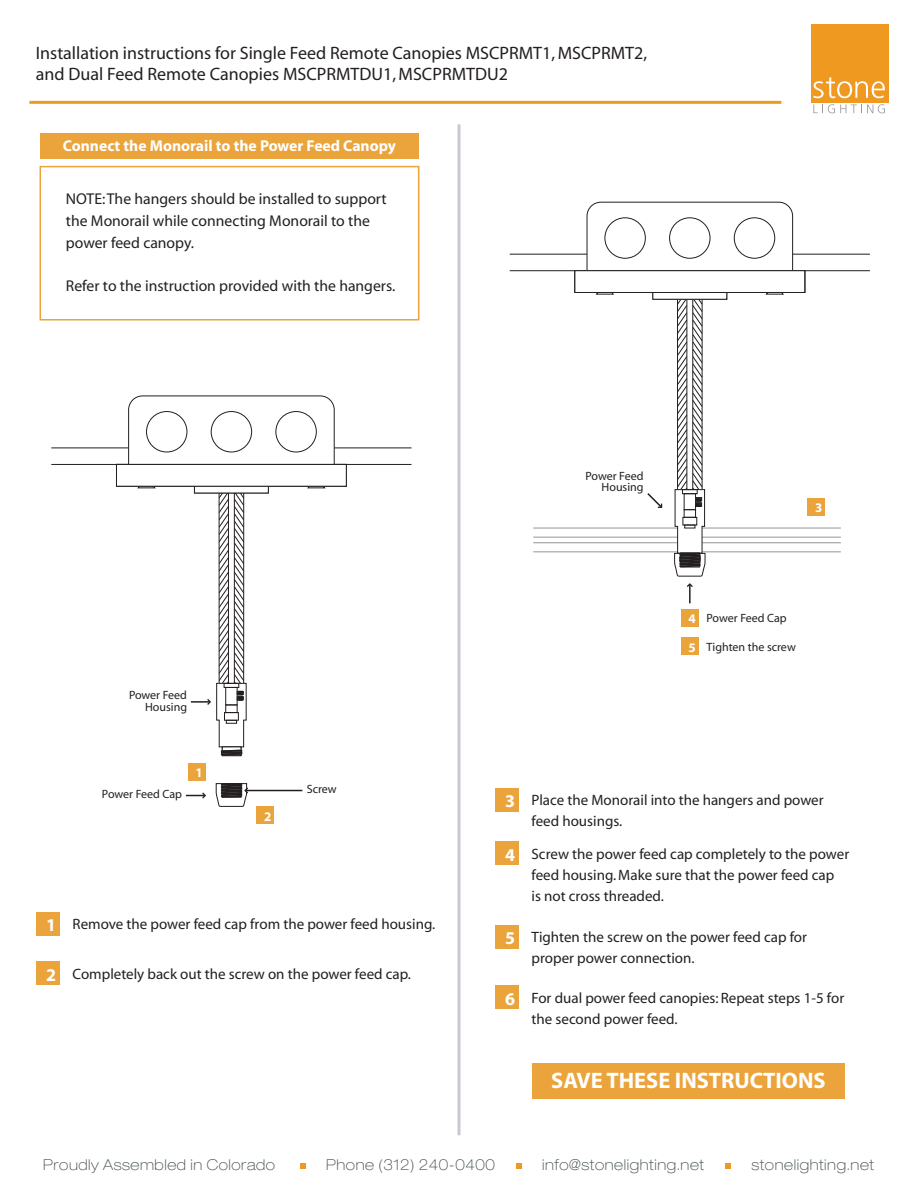
<style>
.page{position:relative;width:918px;height:1188px;background:#fff}
.page>*{position:absolute;margin:0;border:0;box-sizing:border-box;transform-origin:0 0}
.t1{font:700 22.5px "Myriad";color:#fff}
.t2{font:18px/21.6px "Myriad";color:#231f20}
.t3{font:700 18px "Myriad";color:#fff}
.t4{font:15.75px/21.9px "Myriad";color:#231f20}
.t5{font:700 15.75px "Myriad";color:#fff}
.t6{font:15px/21px "Myriad";color:#231f20}
.t7{font:100 expanded 15px "Helvetica Neue LT Std";letter-spacing:.04em;color:#40494c}
.t8{font:700 13.2px "Myriad";color:#fff}
.t9{font:12px/11.4px "Myriad";color:#231f20;text-align:right}
.s1{font-weight:700;font-size:13.2px;color:#fff}
.s2{font-weight:700;font-size:18px;color:#fff}
</style>
<div class="page">
<hr style="left:51px;top:464px;width:361px;height:1px;background:#231f20">
<hr style="left:51px;top:448px;width:361px;height:1px;background:#231f20">
<div style="left:116px;top:464px;width:231px;height:23px;background:#fff;border:1px solid #231f20"></div>
<hr style="left:533px;top:528px;width:308px;height:1px;background:#939598">
<hr style="left:533px;top:537px;width:308px;height:1px;background:#939598">
<hr style="left:533px;top:542px;width:308px;height:1px;background:#939598">
<hr style="left:533px;top:551px;width:308px;height:1px;background:#939598">
<svg style="left:222px;top:755px;width:19px;height:1px"></svg>
<svg style="left:128px;top:395px;width:207px;height:360px"></svg>
<svg style="left:186px;top:792px;width:20px;height:7px"></svg>
<hr style="left:246px;top:790px;width:56px;height:1px;background:#231f20">
<svg style="left:215px;top:783px;width:33px;height:24px"></svg>
<div style="left:188px;top:763px;width:17px;height:18px;background:#eba43b"></div>
<div style="left:257px;top:806px;width:17px;height:18px;background:#eba43b"></div>
<hr style="left:510px;top:270px;width:360px;height:1px;background:#231f20">
<hr style="left:510px;top:254px;width:360px;height:1px;background:#231f20">
<div style="left:575px;top:270px;width:230px;height:23px;background:#fff;border:1px solid #231f20"></div>
<svg style="left:586px;top:201px;width:207px;height:402px"></svg>
<div style="left:808px;top:498px;width:17px;height:18px;background:#eba43b"></div>
<div style="left:681px;top:609px;width:18px;height:17px;background:#eba43b"></div>
<div style="left:681px;top:638px;width:18px;height:17px;background:#eba43b"></div>
<div style="left:532px;top:1063px;width:313px;height:36px;background:#eba43b"></div>
<svg style="left:813px;top:104px;width:72px;height:9px"></svg>
<div style="left:811px;top:24px;width:78px;height:78px;background:#ef9921"></div>
<svg style="left:813px;top:77px;width:72px;height:21px"></svg>
<svg style="left:300px;top:1163px;width:6px;height:5px"></svg>
<svg style="left:516px;top:1163px;width:5px;height:5px"></svg>
<svg style="left:725px;top:1163px;width:6px;height:5px"></svg>
<div style="left:36px;top:912px;width:24px;height:24px;background:#eba43b"></div>
<div style="left:36px;top:962px;width:24px;height:23px;background:#eba43b"></div>
<div style="left:40px;top:134px;width:379px;height:25px;background:#eba43b"></div>
<div style="left:40px;top:166px;width:379px;height:155px;border:2px solid #eba43b"></div>
<hr style="left:458px;top:124px;width:2px;height:1011px;background:#c7cad0">
<hr style="left:29px;top:101px;width:752px;height:3px;background:#ef9921">
<div style="left:495px;top:788px;width:24px;height:24px;background:#eba43b"></div>
<div style="left:495px;top:841px;width:24px;height:24px;background:#eba43b"></div>
<div style="left:495px;top:925px;width:24px;height:24px;background:#eba43b"></div>
<div style="left:495px;top:985px;width:24px;height:24px;background:#eba43b"></div>
<p class="t2" style="left:36px;top:43px;width:613px">Installation instructions for Single Feed Remote Canopies MSCPRMT1, MSCPRMT2, and Dual Feed Remote Canopies MSCPRMTDU1, MSCPRMTDU2</p>
<p class="t5" style="left:63px;top:137px;width:335px">Connect the Monorail to the Power Feed Canopy</p>
<p class="t4" style="left:66px;top:188px;width:322px">NOTE: The hangers should be installed to support the Monorail while connecting Monorail to the power feed canopy.</p>
<p class="t4" style="left:66px;top:276px;width:331px">Refer to the instruction provided with the hangers.</p>
<p class="t9" style="left:129px;top:690px;width:60px">Power Feed<br>Housing</p>
<p class="t9" style="left:102px;top:789px;width:82px">Power Feed Cap</p>
<p class="t8" style="left:195px;top:766px;width:9px">1</p>
<p class="t8" style="left:264px;top:809px;width:9px">2</p>
<p class="t9" style="left:307px;top:784px;width:31px">Screw</p>
<p class="t3" style="left:46px;top:916px;width:11px">1</p>
<p class="t3" style="left:46px;top:966px;width:11px">2</p>
<p class="t6" style="left:73px;top:914px;width:364px">Remove the power feed cap from the power feed housing.</p>
<p class="t6" style="left:73px;top:964px;width:340px">Completely back out the screw on the power feed cap.</p>
<p class="t9" style="left:586px;top:470px;width:60px">Power Feed<br>Housing</p>
<p class="t8" style="left:815px;top:501px;width:9px">3</p>
<p class="t9" style="left:707px;top:613px;width:82px">Power Feed Cap</p>
<p class="t8" style="left:689px;top:612px;width:9px">4</p>
<p class="t9" style="left:689px;top:642px;width:109px"><span class="s1">5</span> Tighten the screw</p>
<p class="t6" style="left:532px;top:790px;width:294px">Place the Monorail into the hangers and power feed housings.</p>
<p class="t6" style="left:532px;top:844px;width:319px">Screw the power feed cap completely to the power feed housing. Make sure that the power feed cap<br>is not cross threaded.</p>
<p class="t6" style="left:532px;top:928px;width:277px;text-indent:-26px"><span class="s2">5</span> Tighten the screw on the power feed cap for proper power connection.</p>
<p class="t6" style="left:532px;top:988px;width:314px;text-indent:-26px"><span class="s2">6</span> For dual power feed canopies: Repeat steps 1-5 for the second power feed.</p>
<p class="t3" style="left:505px;top:792px;width:11px">3</p>
<p class="t3" style="left:505px;top:845px;width:11px">4</p>
<h1 class="t1" style="left:551px;top:1068px;width:276px">SAVE THESE INSTRUCTIONS</h1>
<p class="t7" style="left:43px;top:1155px;width:233px">Proudly Assembled in Colorado</p>
<p class="t7" style="left:326px;top:1155px;width:170px">Phone (312) 240-0400</p>
<p class="t7" style="left:542px;top:1155px;width:164px">info@stonelighting.net</p>
<p class="t7" style="left:751px;top:1155px;width:124px">stonelighting.net</p>
</div>
